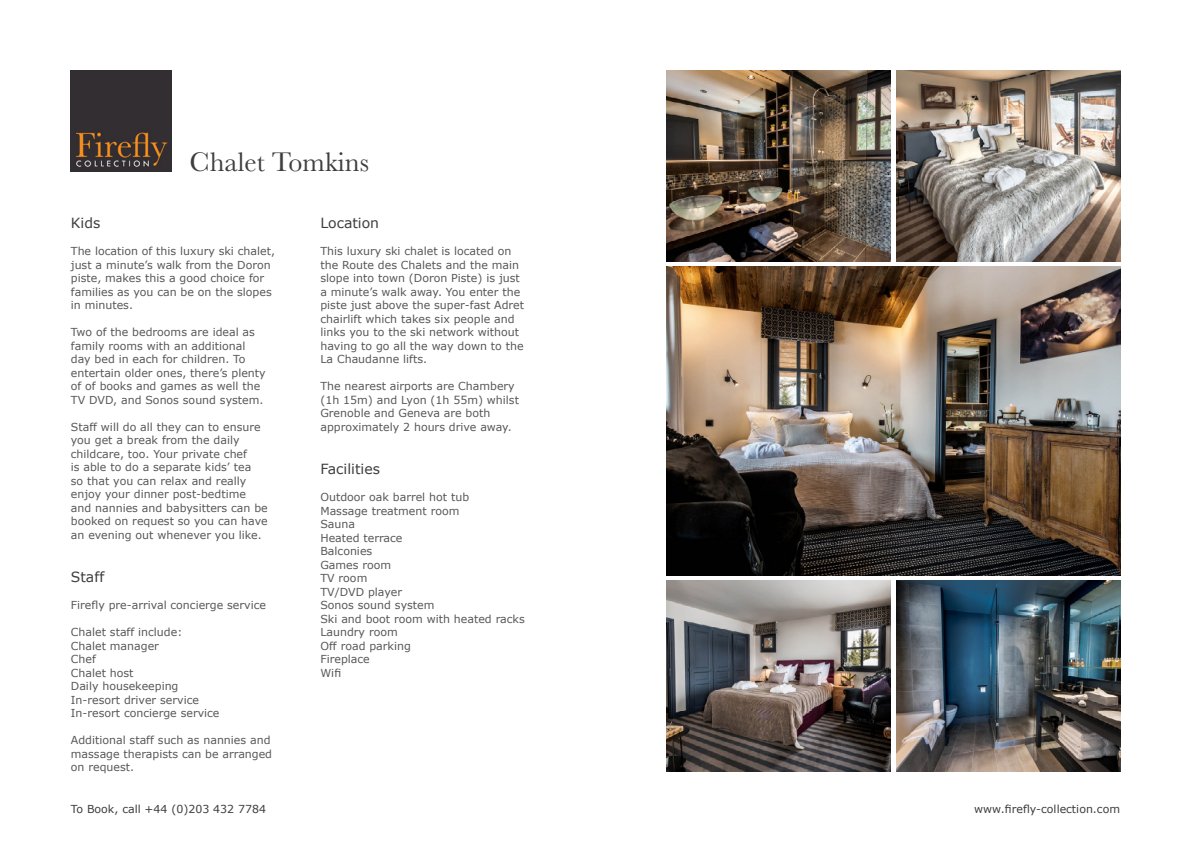
<style>
.page{position:relative;width:1191px;height:842px;background:#fff}
.page>*{position:absolute;margin:0;border:0;box-sizing:border-box;transform-origin:0 0}
.t1{font:28px "Baskerville";color:#3e3e3f}
.t2{font:14px "Verdana";color:#3e3e3f}
.t3{font:11px/13.5px "Verdana";color:#57585a}
.t4{font:11px "Verdana";color:#3e3e3f}
</style>
<div class="page">
<img style="left:71px;top:71px;width:101px;height:101px">
<img style="left:666px;top:267px;width:454px;height:308px">
<img style="left:896px;top:581px;width:224px;height:190px">
<img style="left:666px;top:581px;width:224px;height:190px">
<img style="left:666px;top:71px;width:224px;height:190px">
<img style="left:896px;top:71px;width:224px;height:190px">
<p class="t1" style="left:190px;top:145px;width:181px">Chalet Tomkins</p>
<p class="t2" style="left:71px;top:214px;width:31px">Kids</p>
<p class="t3" style="left:71px;top:244px;width:206px">The location of this luxury ski chalet, just a minute’s walk from the Doron piste, makes this a good choice for families as you can be on the slopes in minutes.</p>
<p class="t3" style="left:71px;top:325px;width:196px">Two of the bedrooms are ideal as family rooms with an additional day bed in each for children. To entertain older ones, there’s plenty of of books and games as well the<br>TV DVD, and Sonos sound system.</p>
<p class="t3" style="left:71px;top:420px;width:198px">Staff will do all they can to ensure you get a break from the daily childcare, too. Your private chef<br>is able to do a separate kids’ tea<br>so that you can relax and really enjoy your dinner post-bedtime and nannies and babysitters can be booked on request so you can have an evening out whenever you like.</p>
<p class="t2" style="left:71px;top:568px;width:35px">Staff</p>
<p class="t3" style="left:71px;top:599px;width:197px">Firefly pre-arrival concierge service</p>
<p class="t3" style="left:71px;top:626px;width:113px">Chalet staff include:</p>
<p class="t3" style="left:71px;top:639px;width:90px">Chalet manager</p>
<p class="t3" style="left:71px;top:653px;width:27px">Chef</p>
<p class="t3" style="left:71px;top:666px;width:64px">Chalet host</p>
<p class="t3" style="left:71px;top:680px;width:109px">Daily housekeeping</p>
<p class="t3" style="left:71px;top:693px;width:130px">In-resort driver service</p>
<p class="t3" style="left:71px;top:707px;width:150px">In-resort concierge service</p>
<p class="t3" style="left:71px;top:734px;width:203px">Additional staff such as nannies and massage therapists can be arranged on request.</p>
<p class="t4" style="left:71px;top:802px;width:197px">To Book, call +44 (0)203 432 7784</p>
<p class="t2" style="left:320px;top:214px;width:60px">Location</p>
<p class="t3" style="left:320px;top:244px;width:205px">This luxury ski chalet is located on the Route des Chalets and the main slope into town (Doron Piste) is just a minute’s walk away. You enter the piste just above the super-fast Adret chairlift which takes six people and links you to the ski network without having to go all the way down to the La Chaudanne lifts.</p>
<p class="t3" style="left:320px;top:379px;width:200px">The nearest airports are Chambery (1h 15m) and Lyon (1h 55m) whilst<br>Grenoble and Geneva are both approximately 2 hours drive away.</p>
<p class="t2" style="left:320px;top:460px;width:61px">Facilities</p>
<p class="t3" style="left:320px;top:491px;width:150px">Outdoor oak barrel hot tub</p>
<p class="t3" style="left:320px;top:504px;width:140px">Massage treatment room</p>
<p class="t3" style="left:320px;top:518px;width:36px">Sauna</p>
<p class="t3" style="left:320px;top:531px;width:84px">Heated terrace</p>
<p class="t3" style="left:320px;top:545px;width:53px">Balconies</p>
<p class="t3" style="left:320px;top:558px;width:72px">Games room</p>
<p class="t3" style="left:320px;top:572px;width:48px">TV room</p>
<p class="t3" style="left:320px;top:585px;width:83px">TV/DVD player</p>
<p class="t3" style="left:320px;top:599px;width:116px">Sonos sound system</p>
<p class="t3" style="left:320px;top:612px;width:206px">Ski and boot room with heated racks</p>
<p class="t3" style="left:320px;top:626px;width:79px">Laundry room</p>
<p class="t3" style="left:320px;top:639px;width:92px">Off road parking</p>
<p class="t3" style="left:320px;top:653px;width:51px">Fireplace</p>
<p class="t3" style="left:320px;top:666px;width:22px">Wifi</p>
<p class="t4" style="left:974px;top:802px;width:147px">www.firefly-collection.com</p>
</div>
